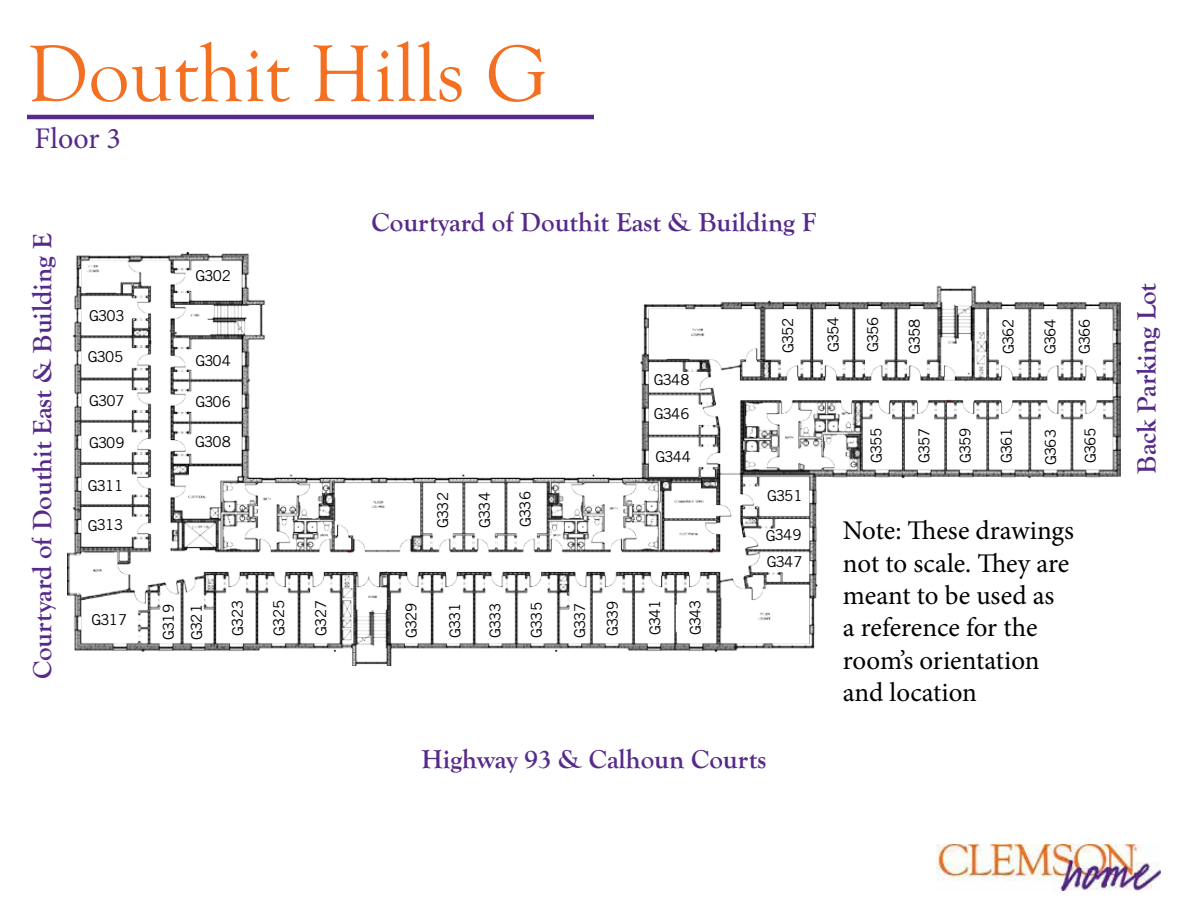
<style>
.page{position:relative;width:1188px;height:918px;background:#fff}
.page>*{position:absolute;margin:0;border:0;box-sizing:border-box;transform-origin:0 0}
.t1{font:82.5px "Goudy Old Style T";color:#f36f21}
.t2{font:30px "Minion Pro";color:#562a8a}
.t3{font:700 27px "Goudy Old Style T";color:#562a8a}
.t4{font:27px/32.4px "Minion Pro";color:#000}
.t5{font:15px/26.8px "Trade Gothic LT Std";letter-spacing:-.06em;color:#000}
</style>
<div class="page">
<hr style="left:27px;top:115px;width:567px;height:4px;background:#562a8a">
<img style="left:936px;top:845px;width:225px;height:46px">
<img style="left:68px;top:252px;width:1052px;height:414px">
<div style="left:431px;top:495px;width:29px;height:32px;background:#fff"></div>
<div style="left:473px;top:495px;width:29px;height:32px;background:#fff"></div>
<div style="left:819px;top:324px;width:27px;height:27px;background:#fff"></div>
<div style="left:858px;top:318px;width:30px;height:33px;background:#fff"></div>
<div style="left:92px;top:436px;width:22px;height:19px;background:#fff"></div>
<div style="left:523px;top:606px;width:24px;height:28px;background:#fff"></div>
<div style="left:485px;top:603px;width:20px;height:31px;background:#fff"></div>
<div style="left:438px;top:605px;width:25px;height:27px;background:#fff"></div>
<div style="left:399px;top:602px;width:27px;height:30px;background:#fff"></div>
<div style="left:676px;top:605px;width:28px;height:27px;background:#fff"></div>
<div style="left:639px;top:601px;width:28px;height:31px;background:#fff"></div>
<div style="left:602px;top:601px;width:28px;height:31px;background:#fff"></div>
<div style="left:563px;top:612px;width:22px;height:20px;background:#fff"></div>
<div style="left:953px;top:434px;width:28px;height:28px;background:#fff"></div>
<div style="left:909px;top:431px;width:28px;height:30px;background:#fff"></div>
<div style="left:866px;top:431px;width:28px;height:31px;background:#fff"></div>
<div style="left:264px;top:595px;width:30px;height:33px;background:#fff"></div>
<div style="left:313px;top:600px;width:24px;height:30px;background:#fff"></div>
<div style="left:223px;top:600px;width:29px;height:32px;background:#fff"></div>
<div style="left:96px;top:609px;width:30px;height:32px;background:#fff"></div>
<div style="left:656px;top:372px;width:27px;height:17px;background:#fff"></div>
<div style="left:656px;top:410px;width:27px;height:16px;background:#fff"></div>
<div style="left:669px;top:448px;width:27px;height:16px;background:#fff"></div>
<div style="left:771px;top:492px;width:27px;height:19px;background:#fff"></div>
<div style="left:770px;top:534px;width:27px;height:14px;background:#fff"></div>
<div style="left:777px;top:315px;width:30px;height:32px;background:#fff"></div>
<div style="left:901px;top:318px;width:24px;height:33px;background:#fff"></div>
<div style="left:89px;top:482px;width:27px;height:16px;background:#fff"></div>
<div style="left:92px;top:523px;width:27px;height:16px;background:#fff"></div>
<div style="left:509px;top:499px;width:30px;height:22px;background:#fff"></div>
<div style="left:770px;top:556px;width:27px;height:12px;background:#fff"></div>
<div style="left:95px;top:352px;width:22px;height:18px;background:#fff"></div>
<div style="left:90px;top:398px;width:27px;height:16px;background:#fff"></div>
<div style="left:1078px;top:433px;width:27px;height:27px;background:#fff"></div>
<div style="left:1039px;top:436px;width:22px;height:27px;background:#fff"></div>
<div style="left:1000px;top:437px;width:22px;height:25px;background:#fff"></div>
<div style="left:1075px;top:326px;width:28px;height:27px;background:#fff"></div>
<div style="left:1038px;top:326px;width:22px;height:27px;background:#fff"></div>
<div style="left:1001px;top:326px;width:22px;height:27px;background:#fff"></div>
<div style="left:204px;top:438px;width:22px;height:19px;background:#fff"></div>
<div style="left:208px;top:352px;width:22px;height:18px;background:#fff"></div>
<div style="left:203px;top:399px;width:27px;height:17px;background:#fff"></div>
<div style="left:193px;top:616px;width:19px;height:19px;background:#fff"></div>
<div style="left:204px;top:270px;width:28px;height:20px;background:#fff"></div>
<div style="left:100px;top:305px;width:30px;height:24px;background:#fff"></div>
<div style="left:152px;top:613px;width:23px;height:19px;background:#fff"></div>
<h1 class="t1" style="left:27px;top:29px;width:522px">Douthit Hills G</h1>
<h2 class="t2" style="left:35px;top:118px;width:88px">Floor 3</h2>
<h3 class="t3" style="left:27px;top:679px;width:448px;rotate:-90deg">Courtyard of Douthit East &amp; Building E</h3>
<p class="t5" style="left:89px;top:302px;width:37px">G303</p>
<p class="t5" style="left:88px;top:343px;width:37px">G305</p>
<p class="t5" style="left:89px;top:387px;width:37px">G307</p>
<p class="t5" style="left:89px;top:429px;width:37px">G309</p>
<p class="t5" style="left:88px;top:472px;width:37px">G311</p>
<p class="t5" style="left:88px;top:511px;width:37px">G313</p>
<p class="t5" style="left:92px;top:606px;width:37px">G317</p>
<p class="t5" style="left:195px;top:262px;width:37px">G302</p>
<p class="t5" style="left:195px;top:347px;width:37px">G304</p>
<p class="t5" style="left:195px;top:388px;width:37px">G306</p>
<p class="t5" style="left:195px;top:428px;width:37px">G308</p>
<p class="t5" style="left:154px;top:640px;width:37px;line-height:28.2px;rotate:-90deg">G319<br>G321</p>
<p class="t5" style="left:224px;top:636px;width:37px;rotate:-90deg">G323</p>
<p class="t5" style="left:265px;top:636px;width:37px;rotate:-90deg">G325</p>
<p class="t5" style="left:307px;top:636px;width:37px;rotate:-90deg">G327</p>
<h3 class="t3" style="left:372px;top:207px;width:446px">Courtyard of Douthit East &amp; Building F</h3>
<p class="t5" style="left:654px;top:366px;width:37px">G348</p>
<p class="t5" style="left:654px;top:400px;width:37px">G346</p>
<p class="t5" style="left:655px;top:443px;width:37px">G344</p>
<p class="t5" style="left:774px;top:353px;width:37px;rotate:-90deg">G352</p>
<p class="t5" style="left:820px;top:352px;width:37px;rotate:-90deg">G354</p>
<p class="t5" style="left:859px;top:352px;width:37px;rotate:-90deg">G356</p>
<p class="t5" style="left:901px;top:354px;width:37px;rotate:-90deg">G358</p>
<p class="t5" style="left:995px;top:354px;width:37px;rotate:-90deg">G362</p>
<p class="t5" style="left:1036px;top:354px;width:37px;rotate:-90deg">G364</p>
<p class="t5" style="left:1071px;top:354px;width:37px;rotate:-90deg">G366</p>
<p class="t5" style="left:863px;top:463px;width:37px;rotate:-90deg">G355</p>
<p class="t5" style="left:910px;top:463px;width:37px;rotate:-90deg">G357</p>
<p class="t5" style="left:952px;top:463px;width:37px;rotate:-90deg">G359</p>
<p class="t5" style="left:993px;top:463px;width:37px;rotate:-90deg">G361</p>
<p class="t5" style="left:1037px;top:465px;width:37px;rotate:-90deg">G363</p>
<p class="t5" style="left:1077px;top:463px;width:37px;rotate:-90deg">G365</p>
<p class="t5" style="left:429px;top:528px;width:37px;rotate:-90deg">G332</p>
<p class="t5" style="left:471px;top:528px;width:37px;rotate:-90deg">G334</p>
<p class="t5" style="left:512px;top:527px;width:37px;rotate:-90deg">G336</p>
<p class="t5" style="left:398px;top:638px;width:37px;rotate:-90deg">G329</p>
<p class="t5" style="left:441px;top:638px;width:37px;rotate:-90deg">G331</p>
<p class="t5" style="left:481px;top:638px;width:37px;rotate:-90deg">G333</p>
<p class="t5" style="left:599px;top:636px;width:37px;rotate:-90deg">G339</p>
<p class="t5" style="left:641px;top:635px;width:37px;rotate:-90deg">G341</p>
<p class="t5" style="left:682px;top:635px;width:37px;rotate:-90deg">G343</p>
<p class="t5" style="left:523px;top:638px;width:37px;rotate:-90deg">G335</p>
<p class="t5" style="left:566px;top:638px;width:37px;rotate:-90deg">G337</p>
<p class="t5" style="left:767px;top:482px;width:37px">G351</p>
<p class="t5" style="left:766px;top:522px;width:38px">G349<br>G347</p>
<h3 class="t3" style="left:422px;top:744px;width:346px">Highway 93 &amp; Calhoun Courts</h3>
<h3 class="t4" style="left:843px;top:514px;width:233px">Note: These drawings not to scale. They are meant to be used as<br>a reference for the room’s orientation and location</h3>
<h3 class="t3" style="left:1131px;top:474px;width:192px;rotate:-90deg">Back Parking Lot</h3>
</div>
